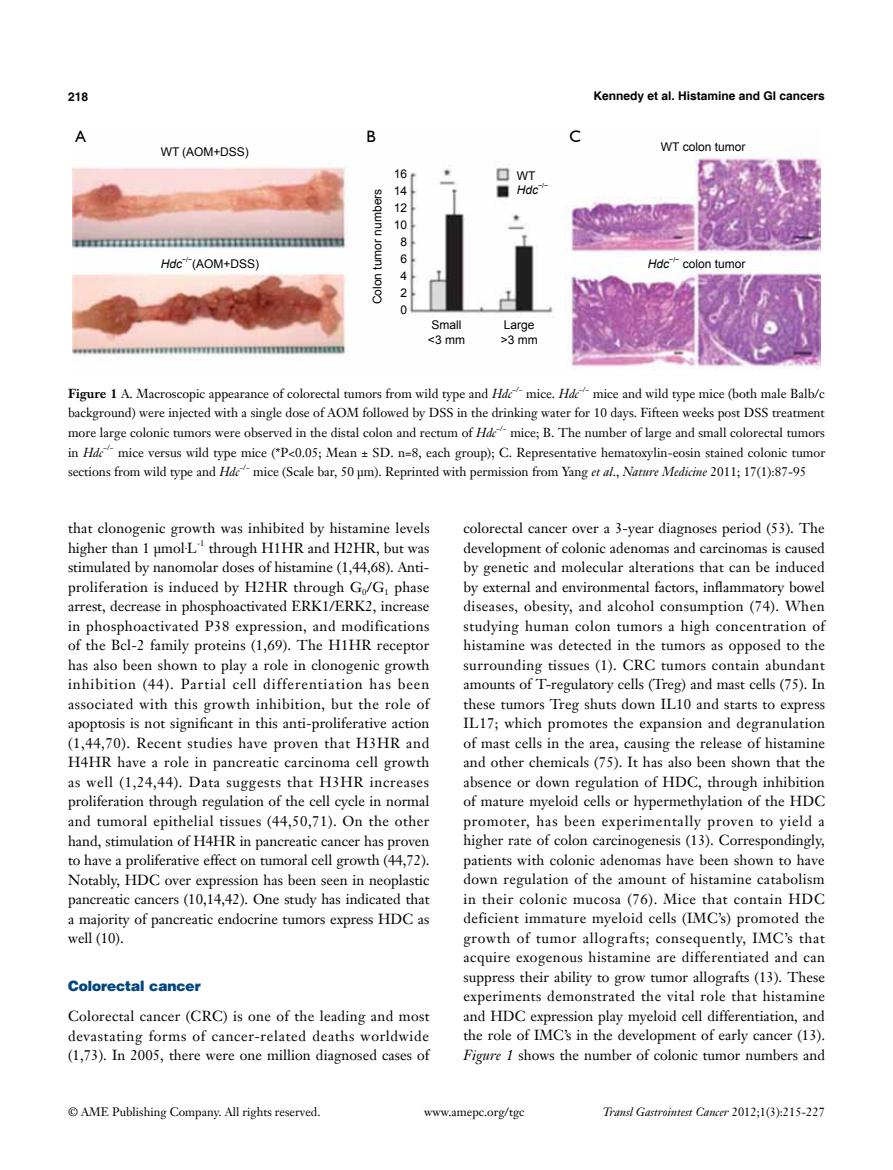
<style>
.page{position:relative;width:893px;height:1170px;background:#fff}
.page>*{position:absolute;margin:0;border:0;box-sizing:border-box;transform-origin:0 0}
.t1{font:16.5px "Humanist 521 BT";color:#000}
.t2{font:14.25px/19.5px "Janson Text LT";letter-spacing:.005em;color:#000;text-align:justify}
.t3{font:900 14.25px "Helvetica";color:#004680}
.t4{font:12.75px/19.5px "Janson Text LT";color:#000;text-align:justify}
.t5{font:italic 12.75px "Janson Text LT";color:#000}
.t6{font:12px/17px "Arial";color:#000}
.t7{font:12px "Janson Text LT";color:#000}
.t8{font:italic 12px "Janson Text LT";color:#000}
.t9{font:700 12px "Helvetica";color:#000}
.t10{font:italic 12px "Arial";color:#000}
.t11{font:8.25px "Janson Text LT";color:#000}
.t12{font:7.5px "Janson Text LT";color:#000}
.t13{font:7.05px "Arial";color:#000}
.s1{font-weight:700}
.s2{font-style:italic}
.s3{font-style:normal}
.s4{font-family:"Tempus Sans ITC"}
</style>
<div class="page">
<img style="left:72px;top:153px;width:749px;height:217px">
<p class="t9" style="left:68px;top:89px;width:22px">218</p>
<p class="t9" style="left:593px;top:88px;width:233px">Kennedy et al. Histamine and GI cancers</p>
<p class="t1" style="left:75px;top:126px;width:12px">A</p>
<p class="t1" style="left:366px;top:126px;width:11px">B</p>
<p class="t1" style="left:569px;top:126px;width:13px">C</p>
<p class="t6" style="left:161px;top:144px;width:89px">WT (AOM+DSS)</p>
<p class="t6" style="left:661px;top:139px;width:86px">WT colon tumor</p>
<p class="t6" style="left:394px;top:166px;width:15px;text-align:center">16<br>14<br>12<br>10<br>8<br>6<br>4<br>2<br>0</p>
<p class="t6" style="left:517px;top:167px;width:20px">WT</p>
<p class="t10" style="left:517px;top:182px;width:23px">Hdc</p>
<p class="t13" style="left:538px;top:181px;width:12px">−/−</p>
<p class="t6" style="left:369px;top:304px;width:117px;rotate:-90deg">Colon tumor numbers</p>
<p class="t10" style="left:161px;top:256px;width:23px">hdc</p>
<p class="t13" style="left:182px;top:255px;width:12px">−/−</p>
<p class="t6" style="left:192px;top:255px;width:69px">(AOM+DSS)</p>
<p class="t10" style="left:648px;top:256px;width:23px">hdc</p>
<p class="t13" style="left:669px;top:255px;width:12px">−/−</p>
<p class="t6" style="left:683px;top:255px;width:64px">colon tumor</p>
<p class="t6" style="left:428px;top:318px;width:39px;line-height:14.4px">Small &lt;3 mm</p>
<p class="t6" style="left:501px;top:318px;width:39px;line-height:14.4px">Large &gt;3 mm</p>
<p class="t4" style="left:68px;top:383px;width:446px"><span class="s1">Figure 1</span> A. Macroscopic appearance of colorectal tumors from wild type and <span class="s2">Hdc</span></p>
<p class="t12" style="left:512px;top:384px;width:12px">−/−</p>
<p class="t4" style="left:526px;top:383px;width:54px">mice. <span class="s2">Hdc</span></p>
<p class="t12" style="left:579px;top:384px;width:12px">−/−</p>
<p class="t4" style="left:68px;top:383px;width:758px;text-indent:525px">mice and wild type mice (both male Balb/c background) were injected with a single dose of AOM followed by DSS in the drinking water for 10 days. Fifteen weeks post DSS treatment more large colonic tumors were observed in the distal colon and rectum of <span class="s2">Hdc</span></p>
<p class="t12" style="left:496px;top:423px;width:12px">−/−</p>
<p class="t4" style="left:510px;top:422px;width:316px">mice; B. The number of large and small colorectal tumors</p>
<p class="t5" style="left:68px;top:444px;width:37px"><span class="s3">in</span> Hdc</p>
<p class="t12" style="left:103px;top:443px;width:12px">−/−</p>
<p class="t4" style="left:68px;top:442px;width:759px;text-indent:50px">mice versus wild type mice (*P&lt;0.05; Mean ± SD. n=8, each group); C. Representative hematoxylin-eosin stained colonic tumor sections from wild type and <span class="s2">Hdc</span></p>
<p class="t12" style="left:239px;top:462px;width:12px">−/−</p>
<p class="t4" style="left:253px;top:461px;width:555px">mice (Scale bar, 50 µm). Reprinted with permission from Yang <span class="s2">et al</span>., <span class="s2">Nature Medicine</span> 2011; 17(1):87-95</p>
<p class="t2" style="left:68px;top:518px;width:363px">that clonogenic growth was inhibited by histamine levels higher than 1 μmol<span class="s4">·</span>L</p>
<p class="t11" style="left:197px;top:538px;width:9px">-1</p>
<p class="t2" style="left:68px;top:538px;width:363px;text-indent:141px">through H1HR and H2HR, but was stimulated by nanomolar doses of histamine (1,44,68). Anti&shy;proliferation is induced by H2HR through G<sub>0</sub>/G<sub>1</sub> phase arrest, decrease in phosphoactivated ERK1/ERK2, increase in phosphoactivated P38 expression, and modifications of the Bcl-2 family proteins (1,69). The H1HR receptor has also been shown to play a role in clonogenic growth inhibition (44). Partial cell differentiation has been associated with this growth inhibition, but the role of apoptosis is not significant in this anti-proliferative action (1,44,70). Recent studies have proven that H3HR and H4HR have a role in pancreatic carcinoma cell growth as well (1,24,44). Data suggests that H3HR increases proliferation through regulation of the cell cycle in normal and tumoral epithelial tissues (44,50,71). On the other hand, stimulation of H4HR in pancreatic cancer has proven to have a proliferative effect on tumoral cell growth (44,72).<br>Notably, HDC over expression has been seen in neoplastic pancreatic cancers (10,14,42). One study has indicated that a majority of pancreatic endocrine tumors express HDC as well (10).</p>
<p class="t3" style="left:68px;top:976px;width:134px">Colorectal cancer</p>
<p class="t2" style="left:68px;top:1006px;width:363px">Colorectal cancer (CRC) is one of the leading and most devastating forms of cancer-related deaths worldwide (1,73). In 2005, there were one million diagnosed cases of</p>
<p class="t2" style="left:463px;top:518px;width:363px">colorectal cancer over a 3-year diagnoses period (53). The development of colonic adenomas and carcinomas is caused by genetic and molecular alterations that can be induced by external and environmental factors, inflammatory bowel diseases, obesity, and alcohol consumption (74). When studying human colon tumors a high concentration of histamine was detected in the tumors as opposed to the surrounding tissues (1). CRC tumors contain abundant amounts of T-regulatory cells (Treg) and mast cells (75). In these tumors Treg shuts down IL10 and starts to express IL17; which promotes the expansion and degranulation of mast cells in the area, causing the release of histamine and other chemicals (75). It has also been shown that the absence or down regulation of HDC, through inhibition of mature myeloid cells or hypermethylation of the HDC promoter, has been experimentally proven to yield a higher rate of colon carcinogenesis (13). Correspondingly, patients with colonic adenomas have been shown to have down regulation of the amount of histamine catabolism in their colonic mucosa (76). Mice that contain HDC deficient immature myeloid cells (IMC’s) promoted the growth of tumor allografts; consequently, IMC’s that acquire exogenous histamine are differentiated and can suppress their ability to grow tumor allografts (13). These experiments demonstrated the vital role that histamine and HDC expression play myeloid cell differentiation, and the role of IMC’s in the development of early cancer (13).<br><span class="s2">Figure 1</span> shows the number of colonic tumor numbers and</p>
<p class="t7" style="left:68px;top:1104px;width:254px">© AME Publishing Company. All rights reserved.</p>
<p class="t7" style="left:424px;top:1104px;width:102px">www.amepc.org/tgc</p>
<p class="t8" style="left:603px;top:1104px;width:224px">Transl Gastrointest Cancer <span class="s3">2012;1(3):215-227</span></p>
</div>
